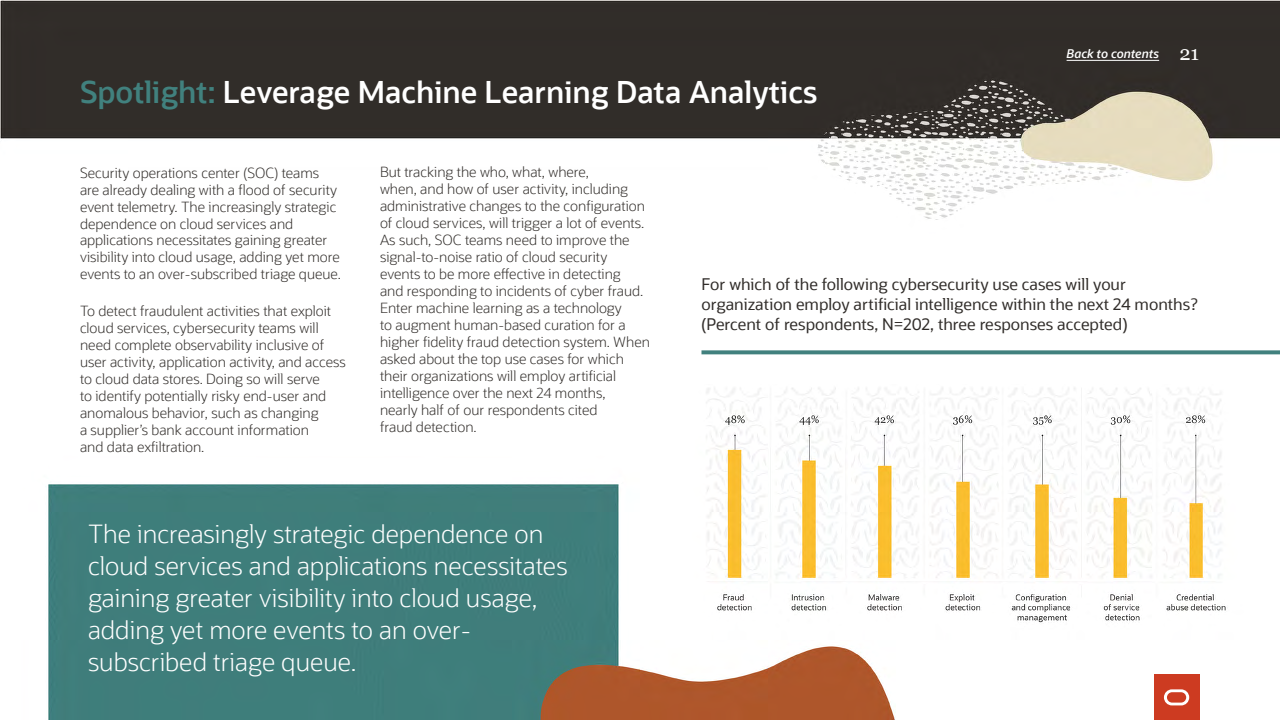
<style>
.page{position:relative;width:1280px;height:720px;background:#fff}
.page>*{position:absolute;margin:0;border:0;box-sizing:border-box;transform-origin:0 0}
.Subtitle_30_35{font:600 30px "Oracle Sans";color:#fff}
.Body_Copy_-_14_17{font:300 25px/32px "Oracle Sans";color:#fff}
.Body_Copy_-_14_17-2{font:16px/20px "Oracle Sans";color:#312d2a}
.Body_Copy_-_14_17-3{font:300 14px/17px "Oracle Sans";color:#312d2a}
.t1{font:italic 600 12px "Oracle Sans";color:#fff}
.s1{color:#41817e}
.s2{font-family:"Georgia";font-weight:400;font-style:normal;font-size:20px}
</style>
<div class="page">
<img style="left:0;top:0;width:1280px;height:720px">
<svg style="left:701px;top:350px;width:579px;height:4px;background:#528c89"></svg>
<div style="left:1154px;top:675px;width:45px;height:45px;background:#cd3b21"></div>
<svg style="left:1164px;top:689px;width:25px;height:16px"></svg>
<hr style="left:1067px;top:60px;width:92px;height:1px;background:#fff">
<p class="Subtitle_30_35" style="left:80px;top:73px;width:739px"><span class="s1">Spotlight:</span> Leverage Machine Learning Data Analytics</p>
<p class="t1" style="left:1067px;top:47px;width:134px">Back to contents <span class="s2">21</span></p>
<p class="Body_Copy_-_14_17-3" style="left:80px;top:164px;width:263px">Security operations center (SOC) teams are already dealing with a flood of security event telemetry. The increasingly strategic dependence on cloud services and applications necessitates gaining greater visibility into cloud usage, adding yet more events to an over-subscribed triage queue.</p>
<p class="Body_Copy_-_14_17-3" style="left:80px;top:303px;width:267px">To detect fraudulent activities that exploit cloud services, cybersecurity teams will need complete observability inclusive of user activity, application activity, and access to cloud data stores. Doing so will serve<br>to identify potentially risky end-user and anomalous behavior, such as changing<br>a supplier’s bank account information<br>and data exfiltration.</p>
<p class="Body_Copy_-_14_17-3" style="left:380px;top:164px;width:271px">But tracking the who, what, where,<br>when, and how of user activity, including administrative changes to the configuration of cloud services, will trigger a lot of events.<br>As such, SOC teams need to improve the signal-to-noise ratio of cloud security events to be more effective in detecting<br>and responding to incidents of cyber fraud.<br>Enter machine learning as a technology<br>to augment human-based curation for a higher fidelity fraud detection system. When asked about the top use cases for which their organizations will employ artificial intelligence over the next 24 months,<br>nearly half of our respondents cited<br>fraud detection.</p>
<p class="Body_Copy_-_14_17" style="left:88px;top:518px;width:481px">The increasingly strategic dependence on cloud services and applications necessitates gaining greater visibility into cloud usage, adding yet more events to an over&shy;subscribed triage queue.</p>
<p class="Body_Copy_-_14_17-2" style="left:701px;top:274px;width:498px">For which of the following cybersecurity use cases will your organization employ artificial intelligence within the next 24 months? (Percent of respondents, N=202, three responses accepted)</p>
</div>
